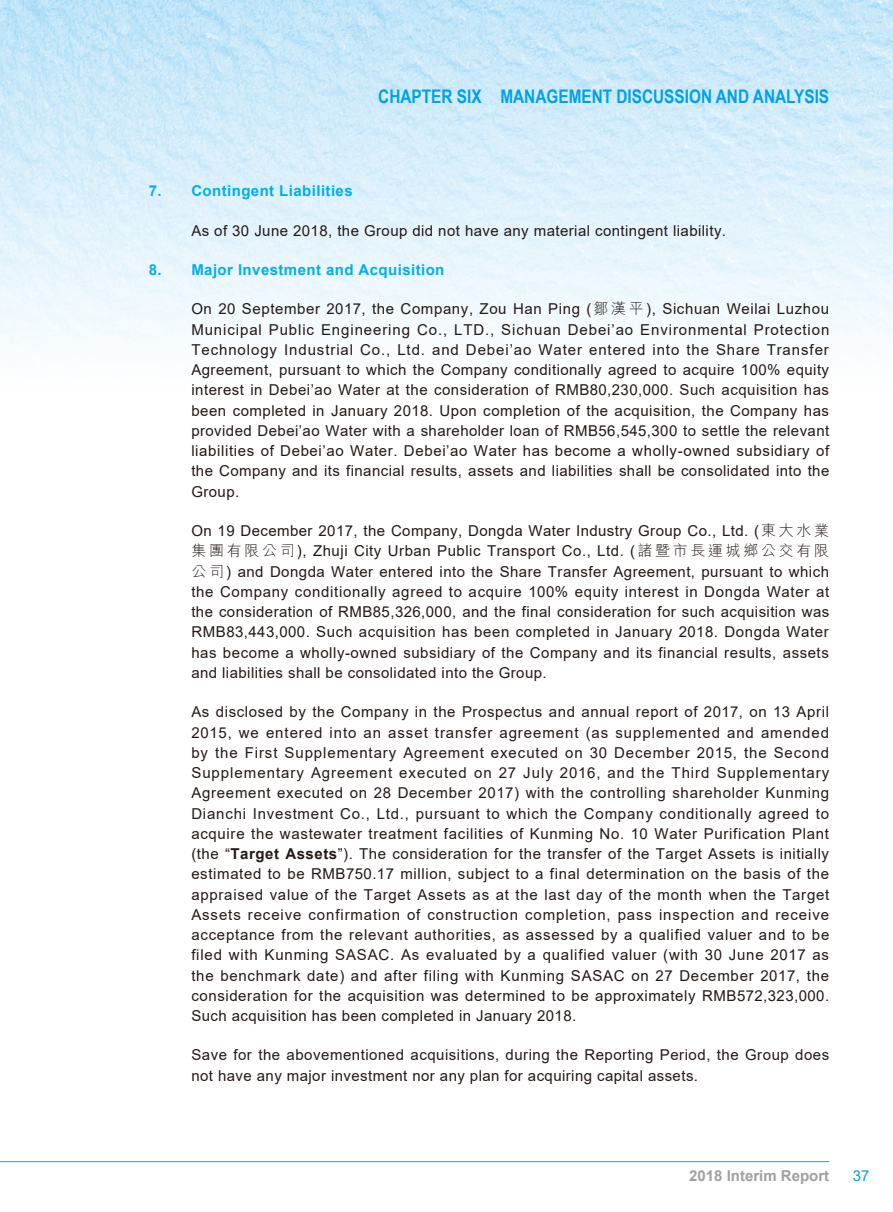
<style>
.page{position:relative;width:893px;height:1212px;background:#fff}
.page>*{position:absolute;margin:0;border:0;box-sizing:border-box;transform-origin:0 0}
.t1{font:700 18.75px "Arial Narrow";color:#00a1e9}
._00_Body_text{font:15px/20.2px "Arial";letter-spacing:.03em;color:#231916;text-align:justify}
._02_Heading_2{font:700 15px "Arial";letter-spacing:.03em;color:#00afec}
.t2{font:700 15px "Arial";color:#a0a0a1}
.t3{font:15px "Arial";color:#00a1e9}
.s1{font-family:"M Hei HK";font-weight:300}
.s2{font-weight:700}
</style>
<div class="page">
<img style="left:0;top:0;width:893px;height:349px">
<hr style="left:0;top:1161px;width:829px;height:1px;background:#00afec">
<p class="t1" style="left:378px;top:82px;width:452px">CHAPTER SIX MANAGEMENT DISCUSSION AND ANALYSIS</p>
<p class="_02_Heading_2" style="left:149px;top:180px;width:205px">7. Contingent Liabilities</p>
<p class="_00_Body_text" style="left:191px;top:220px;width:536px">As of 30 June 2018, the Group did not have any material contingent liability.</p>
<p class="_02_Heading_2" style="left:149px;top:259px;width:297px">8. Major Investment and Acquisition</p>
<p class="_00_Body_text" style="left:191px;top:299px;width:640px">On 20 September 2017, the Company, Zou Han Ping (<span class="s1">鄒漢平</span>), Sichuan Weilai Luzhou Municipal Public Engineering Co., LTD., Sichuan Debei’ao Environmental Protection Technology Industrial Co., Ltd. and Debei’ao Water entered into the Share Transfer Agreement, pursuant to which the Company conditionally agreed to acquire 100% equity interest in Debei’ao Water at the consideration of RMB80,230,000. Such acquisition has been completed in January 2018. Upon completion of the acquisition, the Company has provided Debei’ao Water with a shareholder loan of RMB56,545,300 to settle the relevant liabilities of Debei’ao Water. Debei’ao Water has become a wholly-owned subsidiary of the Company and its financial results, assets and liabilities shall be consolidated into the Group.</p>
<p class="_00_Body_text" style="left:191px;top:521px;width:639px">On 19 December 2017, the Company, Dongda Water Industry Group Co., Ltd. (<span class="s1">東大水業集團有限公司</span>), Zhuji City Urban Public Transport Co., Ltd. (<span class="s1">諸暨市長運城鄉公交有限公司</span>) and Dongda Water entered into the Share Transfer Agreement, pursuant to which the Company conditionally agreed to acquire 100% equity interest in Dongda Water at the consideration of RMB85,326,000, and the final consideration for such acquisition was RMB83,443,000. Such acquisition has been completed in January 2018. Dongda Water has become a wholly-owned subsidiary of the Company and its financial results, assets and liabilities shall be consolidated into the Group.</p>
<p class="_00_Body_text" style="left:191px;top:702px;width:639px">As disclosed by the Company in the Prospectus and annual report of 2017, on 13 April 2015, we entered into an asset transfer agreement (as supplemented and amended by the First Supplementary Agreement executed on 30 December 2015, the Second Supplementary Agreement executed on 27 July 2016, and the Third Supplementary Agreement executed on 28 December 2017) with the controlling shareholder Kunming Dianchi Investment Co., Ltd., pursuant to which the Company conditionally agreed to acquire the wastewater treatment facilities of Kunming No. 10 Water Purification Plant (the “<span class="s2">Target Assets</span>”). The consideration for the transfer of the Target Assets is initially estimated to be RMB750.17 million, subject to a final determination on the basis of the appraised value of the Target Assets as at the last day of the month when the Target Assets receive confirmation of construction completion, pass inspection and receive acceptance from the relevant authorities, as assessed by a qualified valuer and to be filed with Kunming SASAC. As evaluated by a qualified valuer (with 30 June 2017 as the benchmark date) and after filing with Kunming SASAC on 27 December 2017, the consideration for the acquisition was determined to be approximately RMB572,323,000.<br>Such acquisition has been completed in January 2018.</p>
<p class="_00_Body_text" style="left:191px;top:1045px;width:639px">Save for the abovementioned acquisitions, during the Reporting Period, the Group does not have any major investment nor any plan for acquiring capital assets.</p>
<p class="t2" style="left:689px;top:1165px;width:142px">2018 Interim Report</p>
<p class="t3" style="left:853px;top:1165px;width:18px">37</p>
</div>
